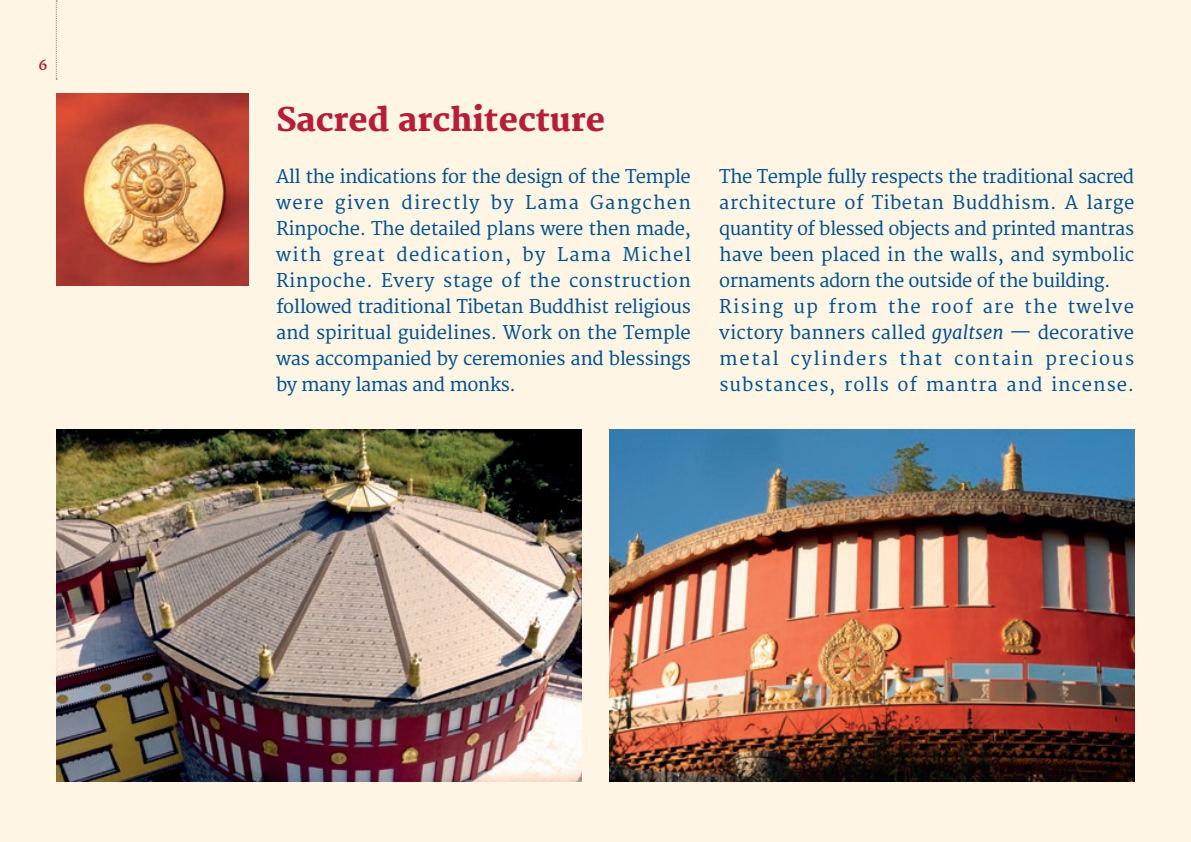
<style>
.page{position:relative;width:1191px;height:842px;background:#fef5e5}
.page>*{position:absolute;margin:0;border:0;box-sizing:border-box;transform-origin:0 0}
.Titolos{font:800 32px "Merriweather";color:#b61e37}
.TEXT_merriweather{font:18.4px/26px "Merriweather";letter-spacing:-.025em;color:#01528f;text-align:justify}
.t1{font:700 14px "Merriweather";color:#b61e37}
.s1{font-style:italic}
</style>
<div class="page">
<svg style="left:56px;top:1px;width:1px;height:79px"></svg>
<img style="left:57px;top:94px;width:191px;height:191px">
<img style="left:57px;top:429px;width:524px;height:352px">
<img style="left:609px;top:429px;width:525px;height:352px">
<p class="t1" style="left:38px;top:56px;width:10px">6</p>
<p class="Titolos" style="left:276px;top:101px;width:331px">Sacred architecture</p>
<p class="TEXT_merriweather" style="left:276px;top:165px;width:416px">All the indications for the design of the Temple were given directly by Lama Gangchen Rinpoche. The detailed plans were then made, with great dedication, by Lama Michel Rinpoche. Every stage of the construction followed traditional Tibetan Buddhist religious and spiritual guidelines. Work on the Temple was accompanied by ceremonies and blessings by many lamas and monks.</p>
<p class="TEXT_merriweather" style="left:719px;top:165px;width:416px">The Temple fully respects the traditional sacred architecture of Tibetan Buddhism. A large quantity of blessed objects and printed mantras have been placed in the walls, and symbolic ornaments adorn the outside of the building.</p>
<p class="TEXT_merriweather" style="left:719px;top:295px;width:416px">Rising up from the roof are the twelve victory banners called <span class="s1">gyaltsen</span> — decorative metal cylinders that contain precious substances, rolls of mantra and incense.</p>
</div>
